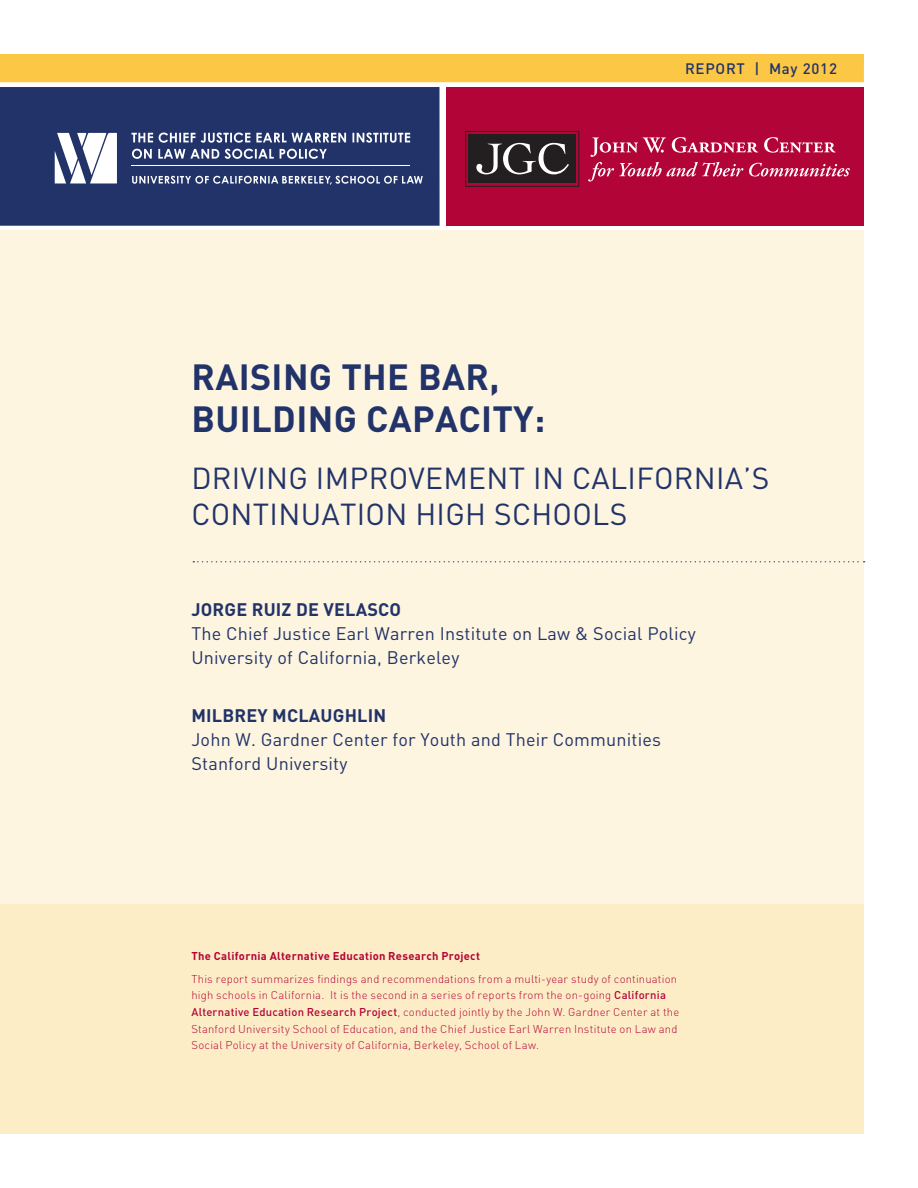
<style>
.page{position:relative;width:918px;height:1188px;background:#fff}
.page>*{position:absolute;margin:0;border:0;box-sizing:border-box;transform-origin:0 0}
.t1{font:700 36px/42px "DIN";letter-spacing:.01em;color:#213369}
.t2{font:30px/36px "DIN";letter-spacing:.01em;color:#213369}
.t3{font:18px/24px "DIN";letter-spacing:.01em;color:#213369}
.t4{font:700 18px "DIN";letter-spacing:.01em;color:#213369}
.t5{font:500 15px "DIN";letter-spacing:.05em;color:#213369}
.t6{font:300 11.25px/16.5px "DIN";letter-spacing:.02em;color:#b30437}
.t7{font:700 11.25px "DIN";letter-spacing:.025em;color:#b30437}
.s1{font-weight:500}
</style>
<div class="page">
<div style="left:0;top:230px;width:864px;height:722px;background:#fdf5e0"></div>
<div style="left:0;top:87px;width:440px;height:139px;background:#213369"></div>
<div style="left:0;top:904px;width:864px;height:230px;background:#fdedc7"></div>
<div style="left:0;top:54px;width:864px;height:28px;background:#fbc745"></div>
<div style="left:446px;top:87px;width:418px;height:139px;background:#b30437"></div>
<div style="left:469px;top:134px;width:107px;height:49px;background:#231f20"></div>
<div style="left:465px;top:131px;width:114px;height:56px;border:1px solid #231f20"></div>
<svg style="left:476px;top:143px;width:93px;height:31px"></svg>
<svg style="left:588px;top:137px;width:262px;height:45px"></svg>
<svg style="left:55px;top:133px;width:62px;height:50px"></svg>
<hr style="left:132px;top:165px;width:278px;height:1px;background:#fff">
<svg style="left:132px;top:149px;width:195px;height:10px"></svg>
<svg style="left:132px;top:133px;width:278px;height:10px"></svg>
<svg style="left:132px;top:176px;width:291px;height:9px"></svg>
<svg style="left:193px;top:561px;width:672px;height:1px"></svg>
<h3 class="t5" style="left:685px;top:59px;width:153px">REPORT | May 2012</h3>
<h1 class="t1" style="left:191px;top:355px;width:355px">RAISING THE BAR,<br>BUILDING CAPACITY:</h1>
<h2 class="t2" style="left:191px;top:459px;width:579px">Driving I mprovement in California’s<br>Continuation high Schools</h2>
<h3 class="t4" style="left:191px;top:598px;width:211px">JORGE RUIZ DE VELASCO</h3>
<h3 class="t3" style="left:191px;top:621px;width:506px">The Chief Justice Earl Warren I nstitute on Law &amp; Social Policy<br>U niversity of California, Berkeley</h3>
<h3 class="t4" style="left:191px;top:704px;width:196px">MILBREY MCLAUGHLIN</h3>
<h3 class="t3" style="left:191px;top:727px;width:471px">John W. Gardner Center for Youth and Their Communities<br>Stanford U niversity</h3>
<p class="t7" style="left:191px;top:948px;width:290px">THE CALIFORNIA ALTERNATIVE EDUCATION RESEARCH PROJECT</p>
<p class="t6" style="left:191px;top:971px;width:489px">This report summarizes findings and recommendations from a multi-year study of continuation high schools in California. It is the second in a series of reports from the on-going <span class="s1">California Alternative Education Research Project</span>, conducted jointly by the John W. Gardner Center at the Stanford University School of Education, and the Chief Justice Earl Warren Institute on Law and Social Policy at the University of California, Berkeley, School of Law.</p>
</div>
